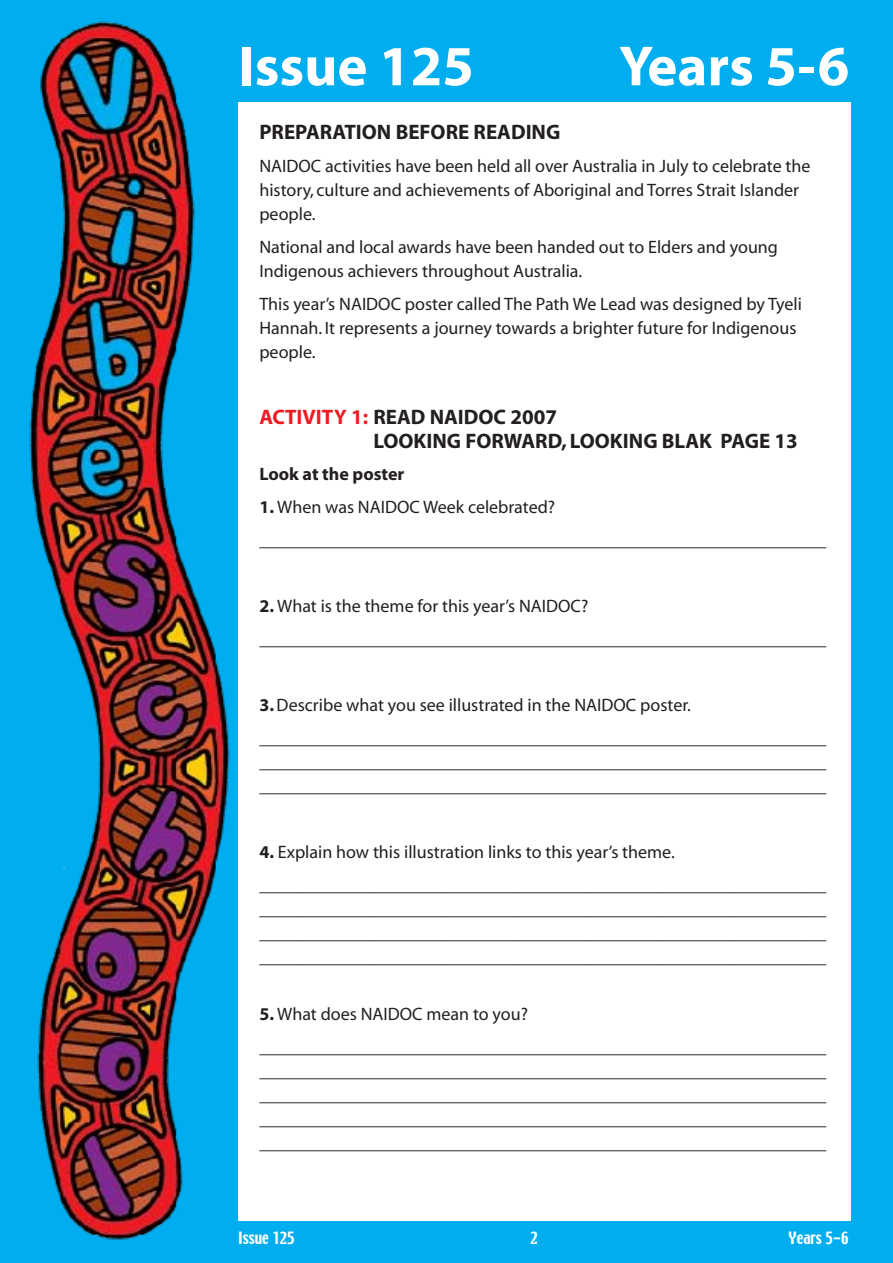
<style>
.page{position:relative;width:893px;height:1263px;background:#00adef}
.page>*{position:absolute;margin:0;border:0;box-sizing:border-box;transform-origin:0 0}
.t1{font:700 57px "Myriad";color:#fff}
.t2{font:700 21px/24px "Myriad";color:#231f20}
.t3{font:700 21px "Myriad";color:#ed1c24}
.t4{font:18px/24px "Myriad";color:#231f20}
.t5{font:700 18px "Myriad";color:#231f20}
.t6{font:15px "Techno";color:#fff}
.s1{color:#231f20}
.s2{font-weight:700}
</style>
<div class="page">
<img style="left:29px;top:21px;width:201px;height:1219px">
<div style="left:238px;top:102px;width:612px;height:1118px;background:#fff"></div>
<h1 class="t1" style="left:239px;top:37px;width:237px">ISSUE 125</h1>
<h1 class="t1" style="left:619px;top:37px;width:232px">YEARS 5-6</h1>
<p class="t2" style="left:259px;top:121px;width:303px">PREPARATION BEFORE READING</p>
<p class="t4" style="left:259px;top:154px;width:553px">NAIDOC activities have been held all over Australia in July to celebrate the history, culture and achievements of Aboriginal and Torres Strait Islander people.</p>
<p class="t4" style="left:259px;top:235px;width:520px">National and local awards have been handed out to Elders and young<br>Indigenous achievers throughout Australia.</p>
<p class="t4" style="left:259px;top:292px;width:544px">This year’s NAIDOC poster called The Path We Lead was designed by Tyeli<br>Hannah. It represents a journey towards a brighter future for Indigenous people.</p>
<p class="t3" style="left:259px;top:406px;width:219px">ACTIVITY 1: <span class="s1">READ NAIDOC</span></p>
<p class="t2" style="left:373px;top:405px;width:426px;text-indent:137px">2007<br>LOOKING FORWARD, LOOKING BLAK PAGE 13</p>
<p class="t5" style="left:259px;top:465px;width:147px">LOOK AT THE POSTER</p>
<p class="t4" style="left:259px;top:491px;width:568px;line-height:33px"><span class="s2">1.</span> When was NAIDOC Week celebrated? _______________________________________________________________</p>
<p class="t4" style="left:259px;top:590px;width:568px;line-height:33px"><span class="s2">2.</span> What is the theme for this year’s NAIDOC? _______________________________________________________________</p>
<p class="t4" style="left:259px;top:689px;width:568px;line-height:33px"><span class="s2">3.</span> Describe what you see illustrated in the NAIDOC poster. _______________________________________________________________</p>
<p class="t4" style="left:259px;top:751px;width:568px">_______________________________________________________________ _______________________________________________________________</p>
<p class="t4" style="left:259px;top:836px;width:568px;line-height:33px"><span class="s2">4.</span> Explain how this illustration links to this year’s theme. _______________________________________________________________</p>
<p class="t4" style="left:259px;top:898px;width:568px;text-align:justify">_______________________________________________________________ _______________________________________________________________ _______________________________________________________________</p>
<p class="t4" style="left:259px;top:998px;width:568px;line-height:33px"><span class="s2">5.</span> What does NAIDOC mean to you? _______________________________________________________________</p>
<p class="t4" style="left:259px;top:1060px;width:568px;text-align:justify">_______________________________________________________________ _______________________________________________________________ _______________________________________________________________ _______________________________________________________________</p>
<p class="t6" style="left:238px;top:1227px;width:58px">Issue 125</p>
<p class="t6" style="left:789px;top:1227px;width:62px">Years 5-6</p>
</div>
